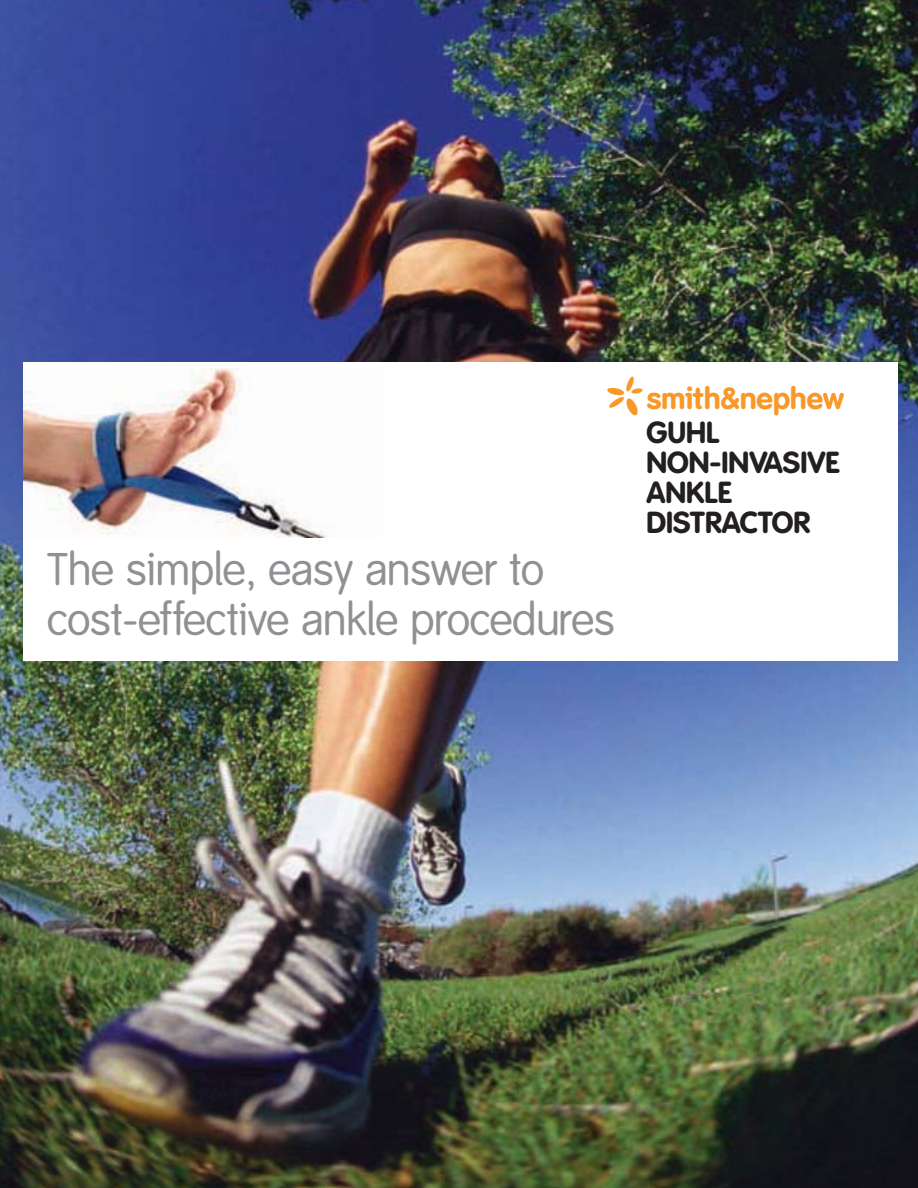
<style>
.page{position:relative;width:918px;height:1188px;background:#fff}
.page>*{position:absolute;margin:0;border:0;box-sizing:border-box;transform-origin:0 0}
.t1{font:45px/49.5px "Smith&Nephew";color:#919195}
.t2{font:30px/30px "Smith&Nephew Product";color:#231f20}
.t3{font:30px "Smith&Nephew Logo";color:#f89828}
</style>
<div class="page">
<img style="left:0;top:0;width:918px;height:1188px">
<div style="left:23px;top:363px;width:875px;height:298px;background:#fff"></div>
<img style="left:23px;top:368px;width:304px;height:170px">
<p class="t3" style="left:608px;top:377px;width:238px">*smith&amp;nephew</p>
<p class="t1" style="left:47px;top:548px;width:569px">The simple, easy answer to cost-effective ankle procedures</p>
<p class="t2" style="left:646px;top:422px;width:195px">GUHL<br>NON-INVASIVE<br>ANKLE<br>DISTRACTOR</p>
</div>
